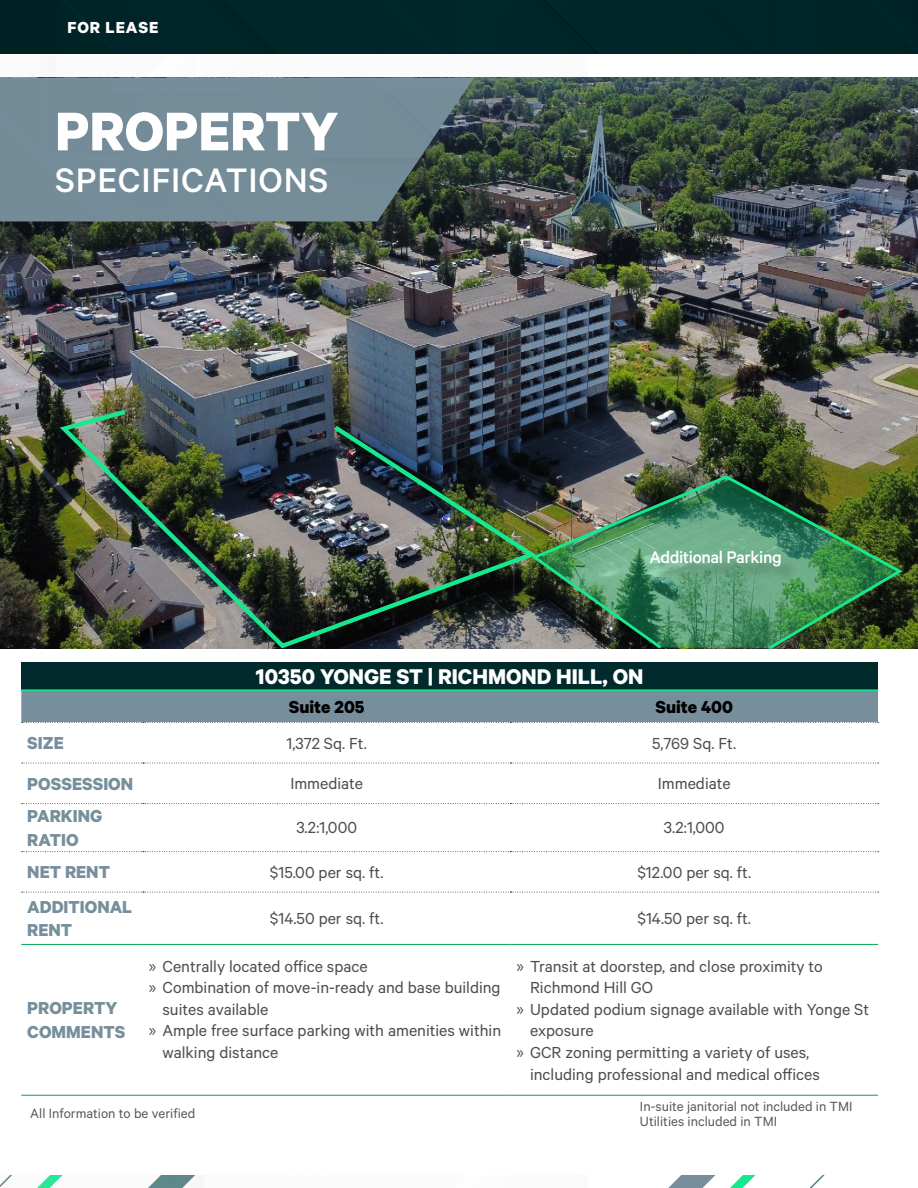
<style>
.page{position:relative;width:918px;height:1188px;background:#fff}
.page>*{position:absolute;margin:0;border:0;box-sizing:border-box;transform-origin:0 0}
.Main_Header{font:700 61.2px "Calibre";color:#fff}
.Header_2{font:500 38.25px "Calibre";letter-spacing:.02em;color:#fff}
.Table_-_Subheader{font:700 24px "Calibre";color:#fff}
.Table_-_Subheader-2{font:700 19.5px/23.4px "Calibre";color:#778f9c}
.Table_-_Subheader-3{font:700 19.5px "Calibre";color:#000}
.Main_Header-2{font:500 18.9px "Calibre";letter-spacing:-.02em;color:#fff}
.Table_-_Subheader-4{font:18px/21.6px "Calibre";color:#4d4d4f}
.t1{font:700 18px "Calibre";letter-spacing:.05em;color:#fff}
.t2{font:15px "Calibre";color:#58595b}
.s1{font-family:"Myriad Pro"}
</style>
<div class="page">
<div style="left:0;top:0;width:918px;height:54px;background:#002528"></div>
<svg style="left:668px;top:1175px;width:157px;height:13px"></svg>
<img style="left:0;top:78px;width:918px;height:571px">
<img style="left:0;top:79px;width:474px;height:144px">
<div style="left:21px;top:663px;width:857px;height:27px;background:#012a2d"></div>
<div style="left:21px;top:690px;width:858px;height:33px;background:#778f9c"></div>
<svg style="left:22px;top:763px;width:857px;height:1px"></svg>
<svg style="left:22px;top:803px;width:857px;height:1px"></svg>
<svg style="left:22px;top:851px;width:857px;height:1px"></svg>
<svg style="left:22px;top:892px;width:857px;height:1px"></svg>
<hr style="left:21px;top:944px;width:122px;height:1px;background:#00a657">
<hr style="left:143px;top:944px;width:368px;height:1px;background:#00a657">
<hr style="left:511px;top:944px;width:367px;height:1px;background:#00a657">
<hr style="left:21px;top:1095px;width:122px;height:1px;background:#00a657">
<hr style="left:143px;top:1095px;width:368px;height:1px;background:#00a657">
<hr style="left:511px;top:1095px;width:367px;height:1px;background:#00a657">
<hr style="left:21px;top:689px;width:122px;height:2px;background:#17e88f">
<hr style="left:143px;top:689px;width:368px;height:2px;background:#17e88f">
<hr style="left:511px;top:689px;width:367px;height:2px;background:#17e88f">
<img style="left:56px;top:407px;width:485px;height:242px">
<img style="left:529px;top:474px;width:377px;height:176px">
<div style="left:653px;top:554px;width:146px;height:30px;background:#000;opacity:.27"></div>
<svg style="left:131px;top:366px;width:6px;height:20px"></svg>
<p class="t1" style="left:68px;top:16px;width:92px">FOR LEASE</p>
<p class="Main_Header" style="left:55px;top:94px;width:285px">PROPERTY</p>
<p class="Header_2" style="left:55px;top:158px;width:275px">SPECIFICATIONS</p>
<p class="Main_Header-2" style="left:649px;top:546px;width:134px">Additional Parking</p>
<p class="Table_-_Subheader" style="left:256px;top:662px;width:389px">10350 YONGE ST | RICHMOND HILL, ON</p>
<p class="Table_-_Subheader-3" style="left:289px;top:695px;width:77px">Suite 205</p>
<p class="Table_-_Subheader-3" style="left:655px;top:695px;width:79px">Suite 400</p>
<p class="Table_-_Subheader-2" style="left:27px;top:731px;width:38px">SIZE</p>
<p class="Table_-_Subheader-4" style="left:287px;top:732px;width:82px">1,372 Sq. Ft.</p>
<p class="Table_-_Subheader-4" style="left:652px;top:732px;width:85px">5,769 Sq. Ft.</p>
<p class="Table_-_Subheader-2" style="left:27px;top:771px;width:107px">POSSESSION</p>
<p class="Table_-_Subheader-4" style="left:290px;top:772px;width:74px">Immediate</p>
<p class="Table_-_Subheader-4" style="left:658px;top:772px;width:74px">Immediate</p>
<p class="Table_-_Subheader-2" style="left:27px;top:804px;width:76px">PARKING</p>
<p class="Table_-_Subheader-2" style="left:27px;top:827px;width:53px">RATIO</p>
<p class="Table_-_Subheader-4" style="left:296px;top:816px;width:62px">3.2:1,000</p>
<p class="Table_-_Subheader-4" style="left:664px;top:816px;width:62px">3.2:1,000</p>
<p class="Table_-_Subheader-2" style="left:27px;top:860px;width:84px">NET RENT</p>
<p class="Table_-_Subheader-4" style="left:270px;top:861px;width:115px">$15.00 per sq. ft.</p>
<p class="Table_-_Subheader-4" style="left:637px;top:861px;width:115px">$12.00 per sq. ft.</p>
<p class="Table_-_Subheader-2" style="left:27px;top:894px;width:106px">ADDITIONAL<br>RENT</p>
<p class="Table_-_Subheader-4" style="left:270px;top:907px;width:115px">$14.50 per sq. ft.</p>
<p class="Table_-_Subheader-4" style="left:637px;top:907px;width:115px">$14.50 per sq. ft.</p>
<p class="Table_-_Subheader-2" style="left:27px;top:996px;width:92px">PROPERTY</p>
<p class="Table_-_Subheader-2" style="left:27px;top:1019px;width:99px">COMMENTS</p>
<p class="Table_-_Subheader-4" style="left:149px;top:955px;width:220px"><span class="s1">»</span> Centrally located office space</p>
<p class="Table_-_Subheader-4" style="left:162px;top:976px;width:340px;text-indent:-14px"><span class="s1">»</span> Combination of move-in-ready and base building suites available</p>
<p class="Table_-_Subheader-4" style="left:162px;top:1019px;width:340px;text-indent:-14px"><span class="s1">»</span> Ample free surface parking with amenities within walking distance</p>
<p class="Table_-_Subheader-4" style="left:530px;top:955px;width:294px;text-indent:-14px"><span class="s1">»</span> Transit at doorstep, and close proximity to<br>Richmond Hill GO</p>
<p class="Table_-_Subheader-4" style="left:530px;top:998px;width:341px;text-indent:-14px"><span class="s1">»</span> Updated podium signage available with Yonge St exposure</p>
<p class="Table_-_Subheader-4" style="left:530px;top:1041px;width:291px;text-indent:-14px"><span class="s1">»</span> GCR zoning permitting a variety of uses, including professional and medical offices</p>
<p class="t2" style="left:30px;top:1104px;width:166px">All Information to be verified</p>
<p class="t2" style="left:640px;top:1097px;width:214px">In-suite janitorial not included in TMI</p>
<p class="t2" style="left:640px;top:1112px;width:139px">Utilities included in TMI</p>
</div>
